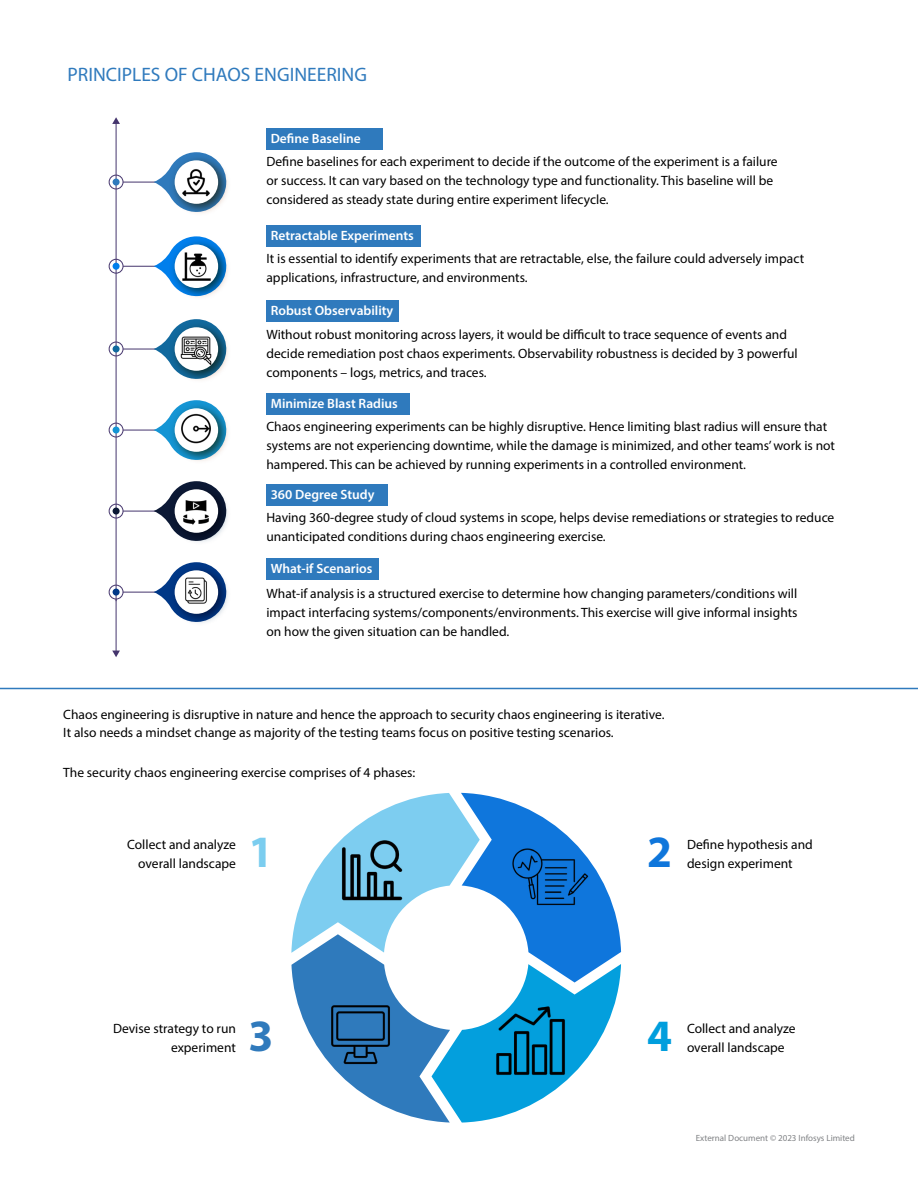
<style>
.page{position:relative;width:918px;height:1188px;background:#fff}
.page>*{position:absolute;margin:0;border:0;box-sizing:border-box;transform-origin:0 0}
.t1{font:700 45px "Myriad Pro";color:#7bcdef}
.t2{font:700 45px "Myriad Pro";color:#307abc}
.t3{font:700 45px "Myriad Pro";color:#009edd}
.t4{font:700 45px "Myriad Pro";color:#0f76db}
.t5{font:19.5px "Myriad Pro";color:#2f7abd}
.t6{font:13.5px/18.8px "Myriad Pro";color:#000}
.t7{font:600 13.5px "Myriad Pro";color:#fff}
.t8{font:9px "Myriad Pro";color:#808285}
</style>
<div class="page">
<div style="left:267px;top:128px;width:116px;height:22px;background:#2f7abd"></div>
<div style="left:267px;top:225px;width:154px;height:22px;background:#2f7abd"></div>
<div style="left:267px;top:301px;width:132px;height:21px;background:#2f7abd"></div>
<div style="left:267px;top:393px;width:143px;height:22px;background:#2f7abd"></div>
<div style="left:267px;top:484px;width:121px;height:21px;background:#2f7abd"></div>
<div style="left:267px;top:558px;width:112px;height:21px;background:#2f7abd"></div>
<hr style="left:116px;top:599px;width:1px;height:53px;background:#45356d">
<svg style="left:112px;top:651px;width:8px;height:6px"></svg>
<hr style="left:116px;top:123px;width:1px;height:478px;background:#45356d">
<svg style="left:112px;top:117px;width:8px;height:7px"></svg>
<hr style="left:123px;top:592px;width:39px;height:1px;background:#45356d">
<hr style="left:123px;top:511px;width:39px;height:1px;background:#45356d">
<hr style="left:123px;top:430px;width:41px;height:1px;background:#45356d">
<hr style="left:123px;top:349px;width:41px;height:1px;background:#45356d">
<svg style="left:154px;top:583px;width:12px;height:18px"></svg>
<img style="left:166px;top:562px;width:62px;height:61px">
<svg style="left:154px;top:340px;width:12px;height:18px"></svg>
<img style="left:166px;top:319px;width:62px;height:61px">
<svg style="left:154px;top:421px;width:12px;height:18px"></svg>
<img style="left:166px;top:400px;width:62px;height:61px">
<svg style="left:154px;top:502px;width:12px;height:18px"></svg>
<img style="left:166px;top:481px;width:62px;height:61px">
<div style="left:113px;top:345px;width:7px;height:7px;background:#11699e;border-radius:50%"></div>
<div style="left:109px;top:342px;width:14px;height:14px;border:1px solid #45356d;border-radius:50%"></div>
<hr style="left:123px;top:266px;width:41px;height:1px;background:#45356d">
<svg style="left:154px;top:257px;width:12px;height:18px"></svg>
<img style="left:166px;top:236px;width:62px;height:61px">
<div style="left:113px;top:263px;width:7px;height:7px;background:#007fec;border-radius:50%"></div>
<div style="left:109px;top:259px;width:14px;height:15px;border:1px solid #45356d;border-radius:50%"></div>
<hr style="left:123px;top:182px;width:41px;height:1px;background:#45356d">
<svg style="left:154px;top:173px;width:12px;height:18px"></svg>
<img style="left:166px;top:152px;width:62px;height:61px">
<div style="left:113px;top:179px;width:7px;height:7px;background:#2f7abc;border-radius:50%"></div>
<div style="left:109px;top:175px;width:14px;height:14px;border:1px solid #45356d;border-radius:50%"></div>
<div style="left:109px;top:423px;width:14px;height:14px;border:1px solid #45356d;border-radius:50%"></div>
<div style="left:109px;top:504px;width:14px;height:14px;border:1px solid #45356d;border-radius:50%"></div>
<div style="left:109px;top:585px;width:14px;height:14px;border:1px solid #45356d;border-radius:50%"></div>
<div style="left:113px;top:427px;width:7px;height:7px;background:#1595d4;border-radius:50%"></div>
<div style="left:113px;top:508px;width:7px;height:7px;background:#0c1935;border-radius:50%"></div>
<div style="left:113px;top:589px;width:7px;height:7px;background:#003887;border-radius:50%"></div>
<img style="left:172px;top:159px;width:48px;height:48px">
<img style="left:174px;top:245px;width:44px;height:43px">
<img style="left:172px;top:326px;width:48px;height:48px">
<img style="left:172px;top:404px;width:48px;height:49px">
<img style="left:172px;top:488px;width:48px;height:48px">
<img style="left:172px;top:566px;width:48px;height:49px">
<svg style="left:291px;top:793px;width:330px;height:330px"></svg>
<img style="left:316px;top:815px;width:112px;height:111px">
<img style="left:495px;top:824px;width:111px;height:111px">
<hr style="left:0;top:688px;width:918px;height:1px;background:#2f7abd">
<img style="left:309px;top:983px;width:102px;height:103px">
<img style="left:477px;top:986px;width:108px;height:108px">
<h2 class="t5" style="left:68px;top:62px;width:301px">PRINCIPLES OF CHAOS ENGINEERING</h2>
<p class="t7" style="left:271px;top:130px;width:92px">Define Baseline</p>
<p class="t6" style="left:266px;top:152px;width:513px">Define baselines for each experiment to decide if the outcome of the experiment is a failure or success. It can vary based on the technology type and functionality. This baseline will be considered as steady state during entire experiment lifecycle.</p>
<p class="t7" style="left:271px;top:227px;width:145px">Retractable Experiments</p>
<p class="t6" style="left:266px;top:249px;width:539px">It is essential to identify experiments that are retractable, else, the failure could adversely impact applications, infrastructure, and environments.</p>
<p class="t7" style="left:271px;top:302px;width:124px">Robust Observability</p>
<p class="t6" style="left:266px;top:325px;width:533px">Without robust monitoring across layers, it would be difficult to trace sequence of events and decide remediation post chaos experiments. Observability robustness is decided by 3 powerful components – logs, metrics, and traces.</p>
<p class="t7" style="left:271px;top:395px;width:129px">Minimize Blast Radius</p>
<p class="t6" style="left:266px;top:417px;width:570px">Chaos engineering experiments can be highly disruptive. Hence limiting blast radius will ensure that systems are not experiencing downtime, while the damage is minimized, and other teams’ work is not hampered. This can be achieved by running experiments in a controlled environment.</p>
<p class="t7" style="left:271px;top:486px;width:105px">360 Degree Study</p>
<p class="t6" style="left:266px;top:508px;width:569px">Having 360-degree study of cloud systems in scope, helps devise remediations or strategies to reduce unanticipated conditions during chaos engineering exercise.</p>
<p class="t7" style="left:271px;top:560px;width:103px">What-if Scenarios</p>
<p class="t6" style="left:266px;top:584px;width:533px;text-align:justify">What-if analysis is a structured exercise to determine how changing parameters/conditions will impact interfacing systems/components/environments. This exercise will give informal insights on how the given situation can be handled.</p>
<p class="t6" style="left:63px;top:704px;width:603px">Chaos engineering is disruptive in nature and hence the approach to security chaos engineering is iterative.<br>It also needs a mindset change as majority of the testing teams focus on positive testing scenarios.</p>
<p class="t6" style="left:63px;top:763px;width:354px">The security chaos engineering exercise comprises of 4 phases:</p>
<p class="t6" style="left:127px;top:835px;width:110px;text-align:right">Collect and analyze overall landscape</p>
<h1 class="t1" style="left:248px;top:823px;width:26px">1</h1>
<h1 class="t4" style="left:647px;top:823px;width:26px">2</h1>
<p class="t6" style="left:687px;top:835px;width:127px">Define hypothesis and design experiment</p>
<h1 class="t2" style="left:248px;top:1006px;width:26px">3</h1>
<h1 class="t3" style="left:647px;top:1006px;width:26px">4</h1>
<p class="t6" style="left:113px;top:1019px;width:124px;text-align:right">Devise strategy to run experiment</p>
<p class="t6" style="left:687px;top:1019px;width:110px">Collect and analyze overall landscape</p>
<p class="t8" style="left:696px;top:1132px;width:161px">External Document © 2023 Infosys Limited</p>
</div>
